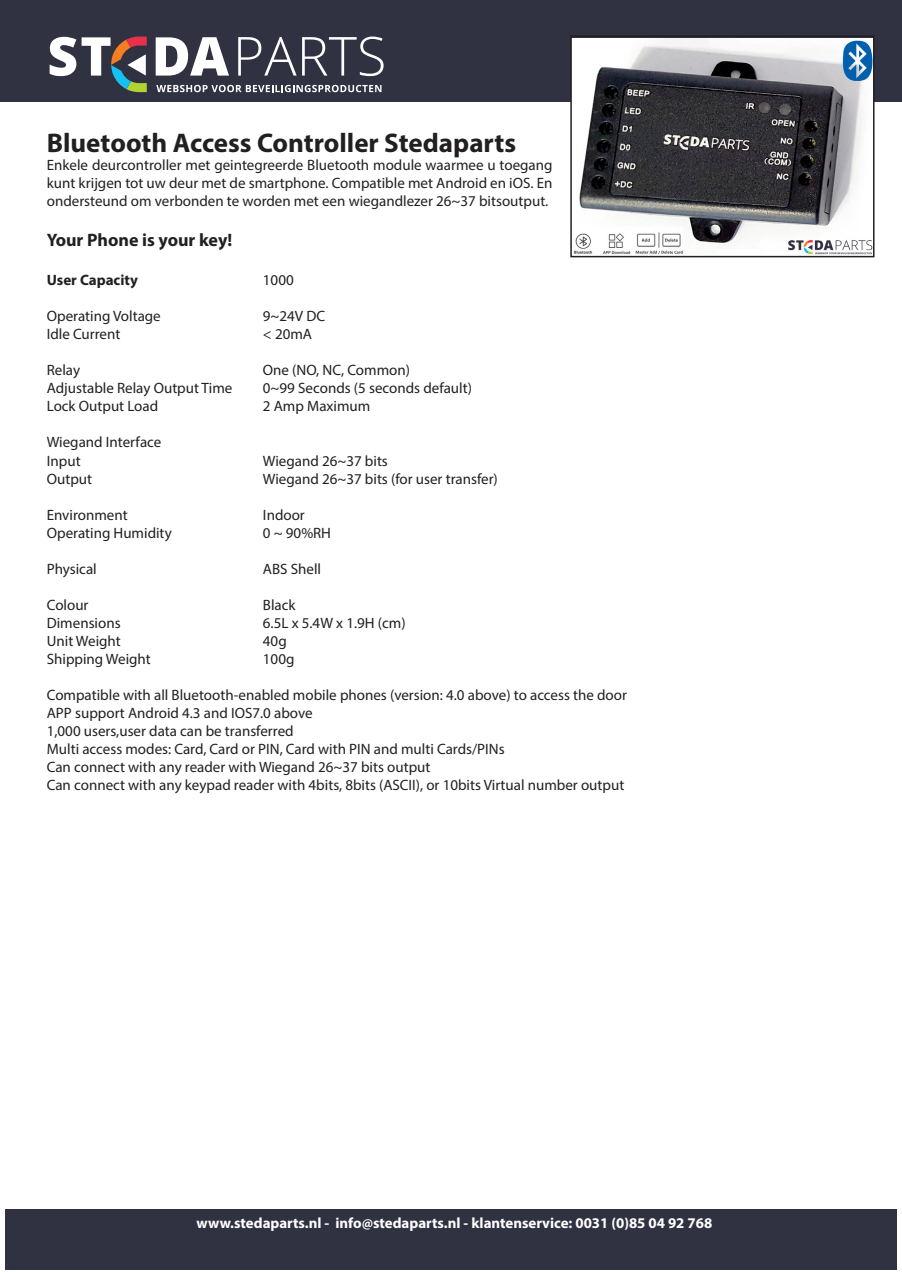
<style>
.page{position:relative;width:902px;height:1272px;background:#fff}
.page>*{position:absolute;margin:0;border:0;box-sizing:border-box;transform-origin:0 0}
.t1{font:700 27px "Myriad Pro";color:#231f20}
.t2{font:700 18px "Myriad Pro";color:#231f20}
.t3{font:15px/18px "Myriad Pro";color:#231f20}
.t4{font:700 15px "Myriad Pro";color:#231f20}
.t5{font:700 14.85px "Myriad Pro";color:#fff}
</style>
<div class="page">
<div style="left:5px;top:1209px;width:891px;height:61px;background:#303141"></div>
<div style="left:0;top:0;width:901px;height:102px;background:#303141"></div>
<svg style="left:156px;top:85px;width:225px;height:7px"></svg>
<svg style="left:50px;top:37px;width:26px;height:39px"></svg>
<svg style="left:156px;top:37px;width:73px;height:39px"></svg>
<svg style="left:238px;top:37px;width:58px;height:39px"></svg>
<svg style="left:302px;top:37px;width:81px;height:39px"></svg>
<svg style="left:82px;top:37px;width:65px;height:55px"></svg>
<img style="left:573px;top:38px;width:298px;height:216px">
<div style="left:570px;top:35px;width:304px;height:222px;border:2px solid #231f20"></div>
<h1 class="t1" style="left:47px;top:125px;width:470px">Bluetooth Access Controller Stedaparts</h1>
<p class="t3" style="left:47px;top:156px;width:507px;text-align:justify">Enkele deurcontroller met geintegreerde Bluetooth module waarmee u toegang kunt krijgen tot uw deur met de smartphone. Compatible met Android en iOS. En ondersteund om verbonden te worden met een wiegandlezer 26~37 bitsoutput.</p>
<p class="t2" style="left:47px;top:228px;width:187px">Your Phone is your key!</p>
<p class="t4" style="left:47px;top:270px;width:93px">User Capacity</p>
<p class="t3" style="left:263px;top:271px;width:32px">1000</p>
<p class="t3" style="left:47px;top:307px;width:115px">Operating Voltage</p>
<p class="t3" style="left:263px;top:307px;width:64px">9~24V DC</p>
<p class="t3" style="left:47px;top:325px;width:75px">Idle Current</p>
<p class="t3" style="left:263px;top:325px;width:51px">&lt; 20mA</p>
<p class="t3" style="left:47px;top:361px;width:35px">Relay</p>
<p class="t3" style="left:263px;top:361px;width:149px">One (NO, NC, Common)</p>
<p class="t3" style="left:47px;top:379px;width:187px">Adjustable Relay Output Time</p>
<p class="t3" style="left:263px;top:379px;width:210px">0~99 Seconds (5 seconds default)</p>
<p class="t3" style="left:47px;top:397px;width:113px">Lock Output Load</p>
<p class="t3" style="left:263px;top:397px;width:109px">2 Amp Maximum</p>
<p class="t3" style="left:47px;top:433px;width:116px">Wiegand Interface<br>Input</p>
<p class="t3" style="left:263px;top:451px;width:126px">Wiegand 26~37 bits</p>
<p class="t3" style="left:47px;top:469px;width:47px">Output</p>
<p class="t3" style="left:263px;top:469px;width:236px">Wiegand 26~37 bits (for user transfer)</p>
<p class="t3" style="left:47px;top:505px;width:82px">Environment</p>
<p class="t3" style="left:263px;top:505px;width:43px">Indoor</p>
<p class="t3" style="left:47px;top:523px;width:126px">Operating Humidity</p>
<p class="t3" style="left:263px;top:523px;width:70px">0 ~ 90%RH</p>
<p class="t3" style="left:47px;top:559px;width:51px">Physical</p>
<p class="t3" style="left:263px;top:559px;width:60px">ABS Shell</p>
<p class="t3" style="left:47px;top:595px;width:43px">Colour</p>
<p class="t3" style="left:263px;top:595px;width:34px">Black</p>
<p class="t3" style="left:47px;top:613px;width:75px">Dimensions</p>
<p class="t3" style="left:263px;top:613px;width:144px">6.5L x 5.4W x 1.9H (cm)</p>
<p class="t3" style="left:47px;top:631px;width:75px">Unit Weight</p>
<p class="t3" style="left:263px;top:631px;width:25px">40g</p>
<p class="t3" style="left:47px;top:649px;width:105px">Shipping Weight</p>
<p class="t3" style="left:263px;top:649px;width:33px">100g</p>
<p class="t3" style="left:47px;top:685px;width:581px">Compatible with all Bluetooth-enabled mobile phones (version: 4.0 above) to access the door APP support Android 4.3 and IOS7.0 above<br>1,000 users,user data can be transferred<br>Multi access modes: Card, Card or PIN, Card with PIN and multi Cards/PINs<br>Can connect with any reader with Wiegand 26~37 bits output<br>Can connect with any keypad reader with 4bits, 8bits (ASCII), or 10bits Virtual number output</p>
<p class="t5" style="left:196px;top:1213px;width:517px">www.stedaparts.nl - info@stedaparts.nl - klantenservice: 0031 (0)85 04 92 768</p>
</div>
